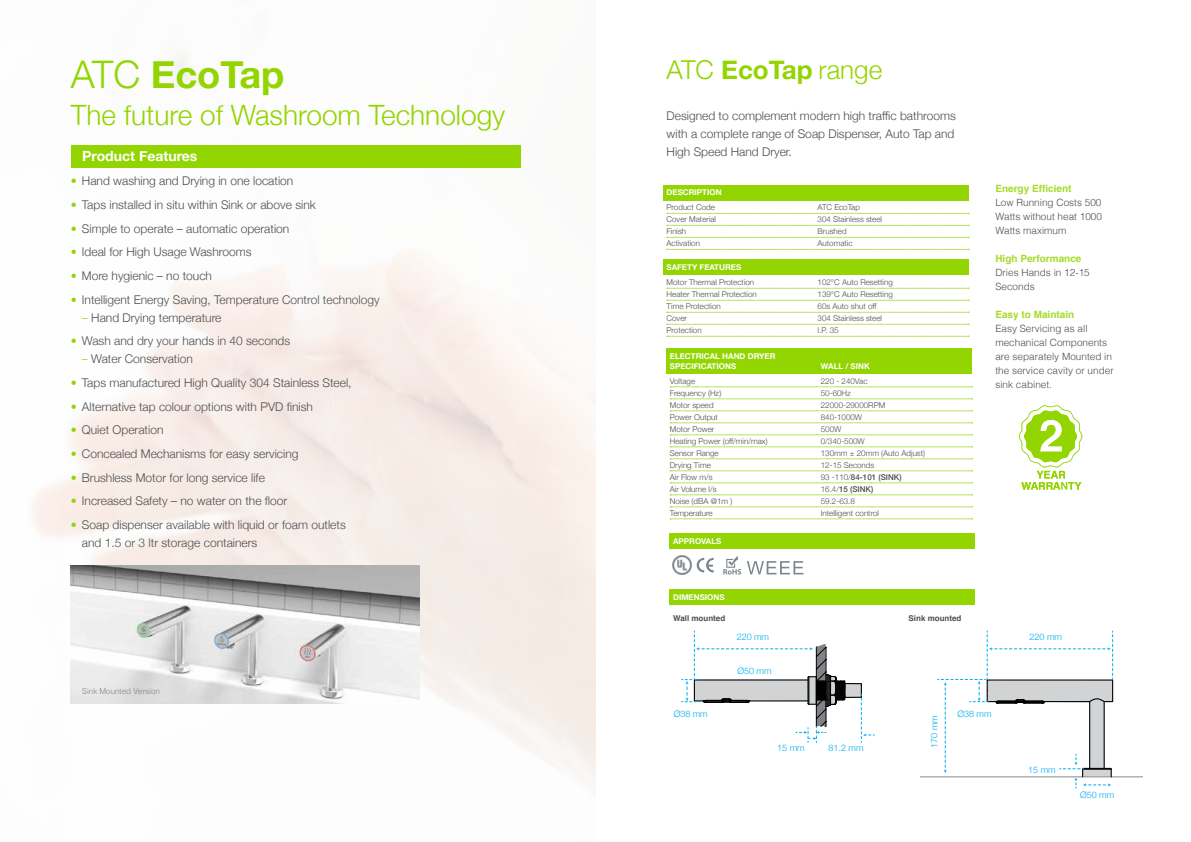
<style>
.page{position:relative;width:1191px;height:842px;background:#fff}
.page>*{position:absolute;margin:0;border:0;box-sizing:border-box;transform-origin:0 0}
.t1{font:700 38px "Helvetica Neue";color:#93d500}
.t2{font:300 28px "Helvetica Neue";color:#93d500}
.t3{font:300 26px "Helvetica Neue";color:#93d500}
.t4{font:700 14px "Helvetica Neue";color:#fff}
.t5{font:300 12px/18px "Helvetica Neue";color:#4d4d4f}
.t6{font:300 10px/14px "Helvetica";color:#4d4d4f}
.t7{font:700 10px "Helvetica";color:#a3db26}
.t8{font:300 9px "Helvetica Neue";color:#00aeef}
.t9{font:300 8px "Helvetica Neue";color:#4d4d4f}
.t10{font:700 8px/10px "Helvetica Neue";color:#fff}
.t11{font:500 8px "Helvetica Neue";color:#4d4d4f}
.t12{font:700 8px "Helvetica";color:#4d4d4f}
.t13{font:300 8px "Helvetica";color:#7b858b}
.s1{font-weight:300}
.s2{color:#93d500}
.s3{color:#a3db26}
.s4{font-weight:700}
</style>
<div class="page">
<div style="left:666px;top:348px;width:305px;height:26px;background:#93d500"></div>
<div style="left:663px;top:185px;width:305px;height:15px;background:#93d500"></div>
<div style="left:670px;top:533px;width:305px;height:16px;background:#93d500"></div>
<div style="left:670px;top:589px;width:305px;height:16px;background:#93d500"></div>
<div style="left:663px;top:259px;width:305px;height:16px;background:#93d500"></div>
<img style="left:32px;top:56px;width:563px;height:723px">
<div style="left:71px;top:145px;width:449px;height:23px;background:#93d500"></div>
<svg style="left:670px;top:387px;width:302px;height:1px"></svg>
<svg style="left:670px;top:399px;width:302px;height:1px"></svg>
<svg style="left:670px;top:411px;width:302px;height:1px"></svg>
<svg style="left:670px;top:423px;width:302px;height:1px"></svg>
<svg style="left:670px;top:435px;width:302px;height:1px"></svg>
<svg style="left:670px;top:447px;width:302px;height:1px"></svg>
<svg style="left:670px;top:459px;width:302px;height:1px"></svg>
<svg style="left:670px;top:471px;width:302px;height:1px"></svg>
<svg style="left:670px;top:483px;width:302px;height:1px"></svg>
<svg style="left:670px;top:495px;width:302px;height:1px"></svg>
<svg style="left:670px;top:507px;width:302px;height:1px"></svg>
<svg style="left:670px;top:519px;width:302px;height:1px"></svg>
<svg style="left:667px;top:213px;width:302px;height:1px"></svg>
<svg style="left:667px;top:225px;width:302px;height:1px"></svg>
<svg style="left:667px;top:237px;width:302px;height:1px"></svg>
<svg style="left:667px;top:249px;width:302px;height:1px"></svg>
<svg style="left:667px;top:288px;width:302px;height:1px"></svg>
<svg style="left:667px;top:300px;width:302px;height:1px"></svg>
<svg style="left:667px;top:312px;width:302px;height:1px"></svg>
<svg style="left:667px;top:324px;width:302px;height:1px"></svg>
<svg style="left:667px;top:336px;width:302px;height:1px"></svg>
<svg style="left:681px;top:631px;width:193px;height:111px"></svg>
<hr style="left:920px;top:776px;width:222px;height:1px;background:#939598">
<svg style="left:937px;top:631px;width:176px;height:157px"></svg>
<svg style="left:747px;top:561px;width:56px;height:13px"></svg>
<svg style="left:696px;top:558px;width:17px;height:15px"></svg>
<svg style="left:723px;top:556px;width:18px;height:18px"></svg>
<img style="left:672px;top:556px;width:19px;height:18px">
<img style="left:71px;top:565px;width:349px;height:138px">
<svg style="left:1019px;top:405px;width:63px;height:85px"></svg>
<h1 class="t1" style="left:71px;top:45px;width:215px"><span class="s1">ATC</span> EcoTap</h1>
<h2 class="t2" style="left:71px;top:93px;width:436px">The future of Washroom Technology</h2>
<p class="t4" style="left:82px;top:145px;width:117px">Product Features</p>
<p class="t5" style="left:71px;top:171px;width:224px"><span class="s2">•</span> Hand washing and Drying in one location</p>
<p class="t5" style="left:71px;top:195px;width:246px"><span class="s2">•</span> Taps installed in situ within Sink or above sink</p>
<p class="t5" style="left:71px;top:219px;width:220px"><span class="s2">•</span> Simple to operate – automatic operation</p>
<p class="t5" style="left:71px;top:242px;width:182px"><span class="s2">•</span> Ideal for High Usage Washrooms</p>
<p class="t5" style="left:71px;top:266px;width:143px"><span class="s2">•</span> More hygienic – no touch</p>
<p class="t5" style="left:71px;top:290px;width:310px"><span class="s2">•</span> Intelligent Energy Saving, Temperature Control technology</p>
<p class="t5" style="left:82px;top:308px;width:141px"><span class="s3">–</span> Hand Drying temperature</p>
<p class="t5" style="left:71px;top:331px;width:221px"><span class="s2">•</span> Wash and dry your hands in 40 seconds</p>
<p class="t5" style="left:82px;top:349px;width:112px"><span class="s3">–</span> Water Conservation</p>
<p class="t5" style="left:71px;top:373px;width:282px"><span class="s2">•</span> Taps manufactured High Quality 304 Stainless Steel,</p>
<p class="t5" style="left:71px;top:397px;width:243px"><span class="s2">•</span> Alternative tap colour options with PVD finish</p>
<p class="t5" style="left:71px;top:420px;width:94px"><span class="s2">•</span> Quiet Operation</p>
<p class="t5" style="left:71px;top:444px;width:229px"><span class="s2">•</span> Concealed Mechanisms for easy servicing</p>
<p class="t5" style="left:71px;top:468px;width:196px"><span class="s2">•</span> Brushless Motor for long service life</p>
<p class="t5" style="left:71px;top:491px;width:218px"><span class="s2">•</span> Increased Safety – no water on the floor</p>
<p class="t5" style="left:82px;top:515px;width:265px;text-indent:-11px"><span class="s2">•</span> Soap dispenser available with liquid or foam outlets and 1.5 or 3 ltr storage containers</p>
<p class="t13" style="left:82px;top:684px;width:79px">Sink Mounted Version</p>
<h3 class="t3" style="left:666px;top:48px;width:217px">ATC <span class="s4">EcoTap</span> range</h3>
<p class="t5" style="left:666px;top:106px;width:291px;text-align:justify">Designed to complement modern high traffic bathrooms with a complete range of Soap Dispenser, Auto Tap and High Speed Hand Dryer.</p>
<p class="t10" style="left:666px;top:188px;width:57px">DESCRIPTION</p>
<p class="t9" style="left:666px;top:201px;width:50px">Product Code</p>
<p class="t9" style="left:817px;top:201px;width:44px">ATC EcoTap</p>
<p class="t9" style="left:666px;top:213px;width:51px">Cover Material</p>
<p class="t9" style="left:817px;top:213px;width:66px">304 Stainless steel</p>
<p class="t9" style="left:666px;top:225px;width:21px">Finish</p>
<p class="t9" style="left:817px;top:225px;width:31px">Brushed</p>
<p class="t9" style="left:666px;top:237px;width:35px">Activation</p>
<p class="t9" style="left:817px;top:237px;width:36px">Automatic</p>
<p class="t10" style="left:666px;top:263px;width:76px">SAFETY FEATURES</p>
<p class="t9" style="left:666px;top:276px;width:89px">Motor Thermal Protection</p>
<p class="t9" style="left:817px;top:276px;width:77px">102°C Auto Resetting</p>
<p class="t9" style="left:666px;top:288px;width:92px">Heater Thermal Protection</p>
<p class="t9" style="left:817px;top:288px;width:77px">139°C Auto Resetting</p>
<p class="t9" style="left:666px;top:300px;width:56px">Time Protection</p>
<p class="t9" style="left:817px;top:300px;width:60px">60s Auto shut off</p>
<p class="t9" style="left:666px;top:312px;width:22px">Cover</p>
<p class="t9" style="left:817px;top:312px;width:66px">304 Stainless steel</p>
<p class="t9" style="left:666px;top:324px;width:37px">Protection</p>
<p class="t9" style="left:817px;top:324px;width:23px">I.P. 35</p>
<p class="t10" style="left:670px;top:351px;width:107px">ELECTRICAL HAND DRYER<br>SPECIFICATIONS</p>
<p class="t10" style="left:821px;top:361px;width:50px">WALL / SINK</p>
<p class="t9" style="left:670px;top:374px;width:27px">Voltage</p>
<p class="t9" style="left:821px;top:374px;width:48px">220 - 240Vac</p>
<p class="t9" style="left:670px;top:386px;width:53px">Frequency (Hz)</p>
<p class="t9" style="left:821px;top:386px;width:32px">50-60Hz</p>
<p class="t9" style="left:670px;top:398px;width:45px">Motor speed</p>
<p class="t9" style="left:821px;top:398px;width:66px">22000-29000RPM</p>
<p class="t9" style="left:670px;top:410px;width:50px">Power Output</p>
<p class="t9" style="left:821px;top:410px;width:43px">840-1000W</p>
<p class="t9" style="left:670px;top:422px;width:46px">Motor Power</p>
<p class="t9" style="left:821px;top:422px;width:22px">500W</p>
<p class="t9" style="left:670px;top:434px;width:99px">Heating Power (off/min/max)</p>
<p class="t9" style="left:821px;top:434px;width:46px">0/340-500W</p>
<p class="t9" style="left:670px;top:446px;width:50px">Sensor Range</p>
<p class="t9" style="left:821px;top:446px;width:106px">130mm ± 20mm (Auto Adjust)</p>
<p class="t9" style="left:670px;top:458px;width:43px">Drying Time</p>
<p class="t9" style="left:821px;top:458px;width:55px">12-15 Seconds</p>
<p class="t9" style="left:670px;top:470px;width:44px">Air Flow m/s</p>
<p class="t11" style="left:821px;top:470px;width:82px"><span class="s1">93 -110/</span>84-101 (SINK)</p>
<p class="t9" style="left:670px;top:482px;width:48px">Air Volume l/s</p>
<p class="t11" style="left:821px;top:482px;width:54px"><span class="s1">16.4/</span>15 (SINK)</p>
<p class="t9" style="left:670px;top:494px;width:64px">Noise (dBA @1m )</p>
<p class="t9" style="left:821px;top:494px;width:36px">59.2-63.8</p>
<p class="t9" style="left:670px;top:506px;width:44px">Temperature</p>
<p class="t9" style="left:821px;top:506px;width:60px">Intelligent control</p>
<p class="t10" style="left:673px;top:536px;width:50px">APPROVALS</p>
<p class="t10" style="left:673px;top:592px;width:53px">DIMENSIONS</p>
<p class="t12" style="left:673px;top:612px;width:54px">Wall mounted</p>
<p class="t12" style="left:908px;top:612px;width:54px">Sink mounted</p>
<p class="t8" style="left:736px;top:630px;width:34px">220 mm</p>
<p class="t8" style="left:737px;top:664px;width:36px">Ø50 mm</p>
<p class="t7" style="left:995px;top:181px;width:78px">Energy Efficient</p>
<p class="t6" style="left:995px;top:195px;width:108px;text-align:justify">Low Running Costs 500<br>Watts without heat 1000<br>Watts maximum</p>
<p class="t7" style="left:995px;top:251px;width:88px">High Performance</p>
<p class="t6" style="left:995px;top:265px;width:96px">Dries Hands in 12-15<br>Seconds</p>
<p class="t7" style="left:995px;top:307px;width:80px">Easy to Maintain</p>
<p class="t6" style="left:995px;top:321px;width:120px">Easy Servicing as all mechanical Components are separately Mounted in the service cavity or under sink cabinet.</p>
<p class="t8" style="left:1029px;top:630px;width:34px">220 mm</p>
<p class="t8" style="left:673px;top:707px;width:36px">Ø38 mm</p>
<p class="t8" style="left:933px;top:707px;width:36px">Ø38 mm</p>
<p class="t8" style="left:957px;top:707px;width:36px">Ø38 mm</p>
<p class="t8" style="left:927px;top:747px;width:34px;rotate:-90deg">170 mm</p>
<p class="t8" style="left:801px;top:741px;width:64px">15 mm81.2 mm</p>
<p class="t8" style="left:852px;top:741px;width:36px">81.2 mm</p>
<p class="t8" style="left:777px;top:741px;width:29px">15 mm</p>
<p class="t8" style="left:1028px;top:762px;width:29px">15 mm</p>
<p class="t8" style="left:1080px;top:787px;width:36px">Ø50 mm</p>
</div>
